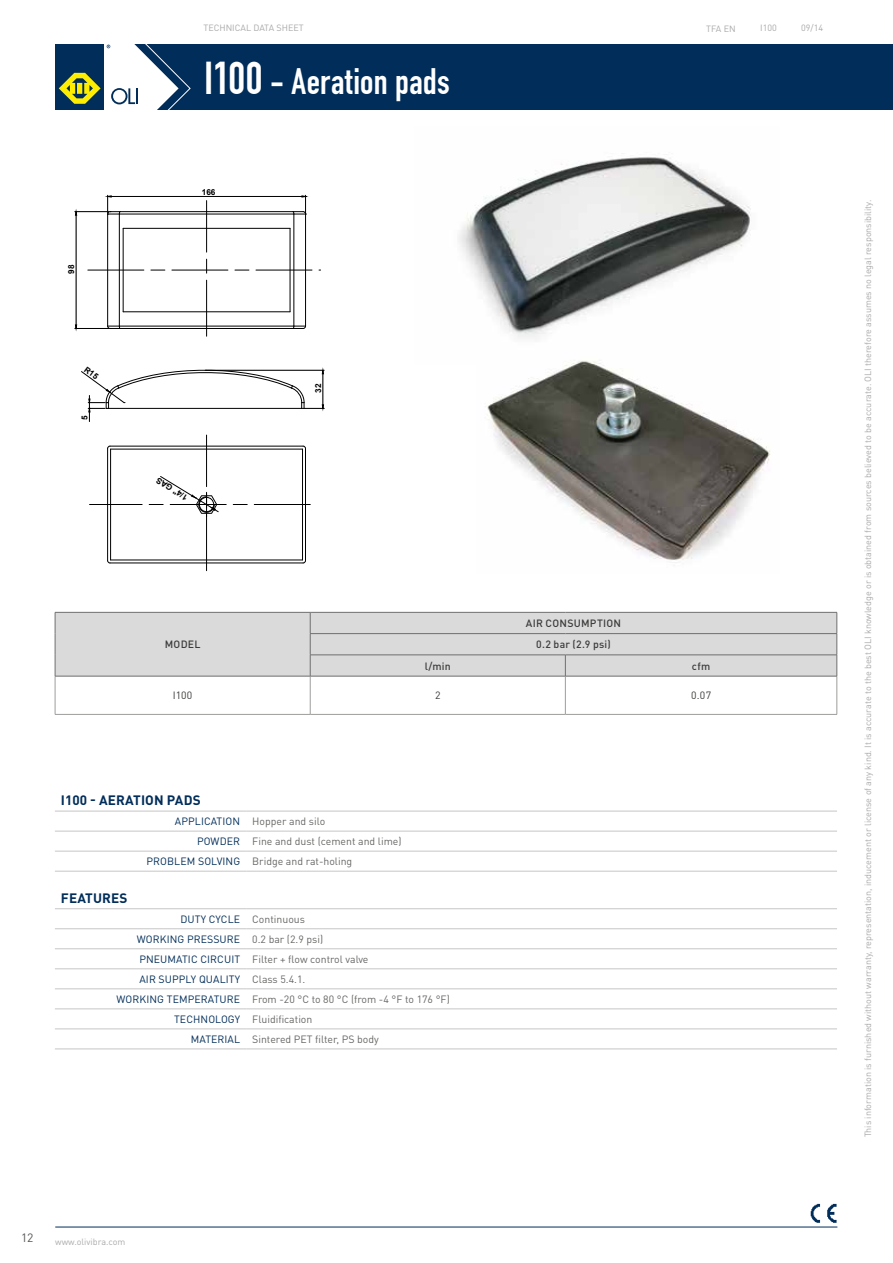
<style>
.page{position:relative;width:893px;height:1263px;background:#fff}
.page>*{position:absolute;margin:0;border:0;box-sizing:border-box;transform-origin:0 0}
.t1{font:36px "DIN Engschrift";letter-spacing:.005em;color:#fff}
.t2{font:700 13.5px "DIN Pro";letter-spacing:.01em;color:#002d59}
.t3{font:12px "DIN Pro";color:#575756}
.t4{font:10.5px "DIN Pro";color:#666665}
.t5{font:10.5px "DIN Pro";letter-spacing:.01em;color:#002d59}
.t6{font:500 10.5px/21.3px "DIN Pro";letter-spacing:.025em;color:#3c3c3b;text-align:center}
.t7{font:10.5px "DIN Pro";letter-spacing:.01em;color:#3c3c3b}
.t8{font:9px "DIN Pro";color:#a9a9a9}
.t9{font:700 8.25px "Arial";color:#000}
.s1{font-size:45px}
.s2{color:#002d59}
.s3{color:#666665}
</style>
<div class="page">
<hr style="left:55px;top:1227px;width:782px;height:1px;background:#002d59">
<div style="left:28px;top:45px;width:865px;height:65px;background:#002d59"></div>
<svg style="left:28px;top:44px;width:163px;height:66px"></svg>
<hr style="left:75px;top:211px;width:34px;height:1px;background:#000">
<hr style="left:75px;top:328px;width:34px;height:1px;background:#000">
<hr style="left:76px;top:215px;width:1px;height:110px;background:#000">
<svg style="left:75px;top:209px;width:3px;height:7px"></svg>
<svg style="left:75px;top:324px;width:3px;height:8px"></svg>
<svg style="left:88px;top:195px;width:233px;height:141px"></svg>
<svg style="left:90px;top:435px;width:220px;height:136px"></svg>
<hr style="left:55px;top:831px;width:191px;height:1px;background:#c6c6c6">
<hr style="left:246px;top:831px;width:591px;height:1px;background:#c6c6c6">
<hr style="left:55px;top:851px;width:191px;height:1px;background:#c6c6c6">
<hr style="left:246px;top:851px;width:591px;height:1px;background:#c6c6c6">
<hr style="left:55px;top:928px;width:191px;height:1px;background:#c6c6c6">
<hr style="left:246px;top:928px;width:591px;height:1px;background:#c6c6c6">
<hr style="left:55px;top:948px;width:191px;height:1px;background:#c6c6c6">
<hr style="left:246px;top:948px;width:591px;height:1px;background:#c6c6c6">
<hr style="left:55px;top:968px;width:191px;height:1px;background:#c6c6c6">
<hr style="left:246px;top:968px;width:591px;height:1px;background:#c6c6c6">
<hr style="left:55px;top:988px;width:191px;height:1px;background:#c6c6c6">
<hr style="left:246px;top:988px;width:591px;height:1px;background:#c6c6c6">
<hr style="left:55px;top:1008px;width:191px;height:1px;background:#c6c6c6">
<hr style="left:246px;top:1008px;width:591px;height:1px;background:#c6c6c6">
<hr style="left:55px;top:1029px;width:191px;height:1px;background:#c6c6c6">
<hr style="left:246px;top:1029px;width:591px;height:1px;background:#c6c6c6">
<hr style="left:55px;top:811px;width:191px;height:1px;background:#c6c6c6">
<hr style="left:55px;top:871px;width:191px;height:1px;background:#c6c6c6">
<hr style="left:246px;top:871px;width:591px;height:1px;background:#c6c6c6">
<hr style="left:246px;top:811px;width:591px;height:1px;background:#c6c6c6">
<hr style="left:55px;top:908px;width:191px;height:1px;background:#c6c6c6">
<hr style="left:55px;top:1049px;width:191px;height:1px;background:#c6c6c6">
<hr style="left:246px;top:908px;width:591px;height:1px;background:#c6c6c6">
<hr style="left:246px;top:1049px;width:591px;height:1px;background:#c6c6c6">
<div style="left:56px;top:613px;width:781px;height:63px;background:#dadada"></div>
<hr style="left:310px;top:676px;width:1px;height:38px;background:#9d9d9c">
<hr style="left:565px;top:676px;width:1px;height:38px;background:#9d9d9c">
<svg style="left:310px;top:613px;width:1px;height:63px"></svg>
<svg style="left:565px;top:656px;width:1px;height:20px"></svg>
<hr style="left:310px;top:655px;width:255px;height:1px;background:#706f6f">
<hr style="left:565px;top:655px;width:272px;height:1px;background:#706f6f">
<hr style="left:310px;top:633px;width:255px;height:1px;background:#706f6f">
<hr style="left:565px;top:633px;width:272px;height:1px;background:#706f6f">
<hr style="left:55px;top:676px;width:1px;height:38px;background:#9d9d9c">
<hr style="left:837px;top:676px;width:1px;height:38px;background:#9d9d9c">
<hr style="left:55px;top:714px;width:255px;height:1px;background:#9d9d9c">
<hr style="left:310px;top:714px;width:255px;height:1px;background:#9d9d9c">
<hr style="left:565px;top:714px;width:272px;height:1px;background:#9d9d9c">
<hr style="left:55px;top:612px;width:255px;height:1px;background:#706f6f">
<hr style="left:310px;top:612px;width:255px;height:1px;background:#706f6f">
<hr style="left:565px;top:612px;width:272px;height:1px;background:#706f6f">
<svg style="left:55px;top:612px;width:1px;height:64px"></svg>
<svg style="left:837px;top:612px;width:1px;height:64px"></svg>
<hr style="left:55px;top:676px;width:255px;height:1px;background:#706f6f">
<hr style="left:310px;top:676px;width:255px;height:1px;background:#706f6f">
<hr style="left:565px;top:676px;width:272px;height:1px;background:#706f6f">
<img style="left:810px;top:1203px;width:27px;height:20px">
<img style="left:458px;top:153px;width:293px;height:186px">
<img style="left:487px;top:360px;width:283px;height:203px">
<svg style="left:81px;top:367px;width:243px;height:55px"></svg>
<p class="t9" style="left:66px;top:274px;width:11px;rotate:-90deg">98</p>
<p class="t9" style="left:79px;top:420px;width:6px;rotate:-90deg">5</p>
<p class="t8" style="left:203px;top:22px;width:102px">TECHNICAL DATA SHEET</p>
<p class="t8" style="left:706px;top:22px;width:31px">TFA EN</p>
<h1 class="t1" style="left:204px;top:60px;width:247px"><span class="s1">I100</span> - Aeration pads</h1>
<p class="t8" style="left:760px;top:22px;width:18px">I100</p>
<p class="t8" style="left:801px;top:22px;width:23px">09/14</p>
<p class="t9" style="left:202px;top:186px;width:15px">166</p>
<p class="t9" style="left:184px;top:503px;width:37px;rotate:-148deg">1/4" GAS</p>
<p class="t9" style="left:313px;top:393px;width:11px;rotate:-90deg">32</p>
<p class="t6" style="left:165px;top:633px;width:37px">MODEL</p>
<p class="t6" style="left:526px;top:612px;width:97px">AIR CONSUMPTION<br>0.2 bar (2.9 psi)</p>
<p class="t6" style="left:425px;top:655px;width:28px">l/min</p>
<p class="t6" style="left:692px;top:655px;width:20px">cfm</p>
<p class="t7" style="left:173px;top:688px;width:21px">I100</p>
<p class="t7" style="left:435px;top:688px;width:7px">2</p>
<p class="t7" style="left:691px;top:688px;width:22px">0.07</p>
<p class="t2" style="left:61px;top:791px;width:141px">I100 - AERATION PADS</p>
<p class="t4" style="left:175px;top:814px;width:152px"><span class="s2">APPLICATION</span> Hopper and silo</p>
<p class="t4" style="left:197px;top:834px;width:206px"><span class="s2">POWDER</span> Fine and dust (cement and lime)</p>
<p class="t4" style="left:146px;top:854px;width:207px"><span class="s2">PROBLEM SOLVING</span> Bridge and rat-holing</p>
<p class="t2" style="left:61px;top:889px;width:68px">FEATURES</p>
<p class="t4" style="left:180px;top:912px;width:126px"><span class="s2">DUTY CYCLE</span> Continuous</p>
<p class="t5" style="left:137px;top:932px;width:188px">WORKING PRESSURE <span class="s3">0.2 bar (2.9 psi)</span></p>
<p class="t4" style="left:139px;top:952px;width:231px"><span class="s2">PNEUMATIC CIRCUIT</span> Filter + flow control valve</p>
<p class="t5" style="left:139px;top:972px;width:167px">AIR SUPPLY QUALITY <span class="s3">Class 5.4.1.</span></p>
<p class="t4" style="left:117px;top:992px;width:335px"><span class="s2">WORKING TEMPERATURE</span> From -20 °C to 80 °C (from -4 °F to 176 °F)</p>
<p class="t4" style="left:174px;top:1012px;width:140px"><span class="s2">TECHNOLOGY</span> Fluidification</p>
<p class="t4" style="left:191px;top:1032px;width:190px"><span class="s2">MATERIAL</span> Sintered PET filter, PS body</p>
<p class="t3" style="left:21px;top:1229px;width:14px">12</p>
<p class="t8" style="left:55px;top:1235px;width:72px">www.olivibra.com</p>
<p class="t8" style="left:862px;top:1137px;width:939px;rotate:-90deg">This information is furnished without warranty, representation, inducement or license of any kind. It is accurate to the best OLI knowledge or is obtained from sources believed to be accurate. OLI therefore assumes no legal responsibility.</p>
</div>
